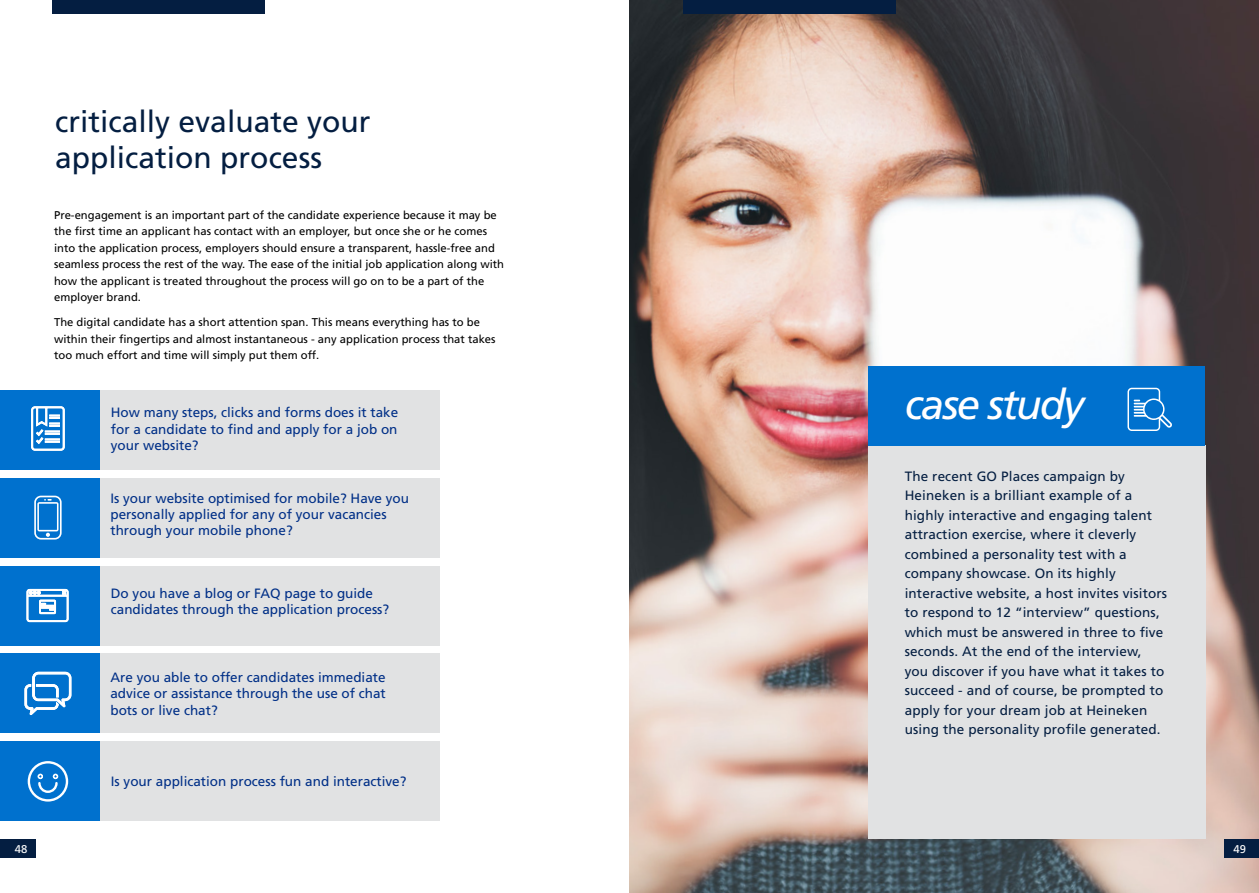
<style>
.page{position:relative;width:1259px;height:893px;background:#fff}
.page>*{position:absolute;margin:0;border:0;box-sizing:border-box;transform-origin:0 0}
.t1{font:italic 42px "Frutiger LT Std";letter-spacing:-.05em;color:#fff}
.t2{font:30px/36px "Frutiger LT Std";color:#041e41}
.t3{font:13.5px/19.5px "Frutiger LT Std";letter-spacing:.01em;color:#041e41}
.t4{font:13.5px/16.2px "Frutiger LT Std";color:#002f87;text-align:justify}
.t5{font:11.25px/16.5px "Frutiger LT Std";color:#000}
.t6{font:11.25px "Frutiger LT Std";color:#fff}
</style>
<div class="page">
<div style="left:0;top:390px;width:439px;height:79px;background:#e1e2e3"></div>
<div style="left:0;top:566px;width:439px;height:79px;background:#e1e2e3"></div>
<div style="left:0;top:654px;width:439px;height:79px;background:#e1e2e3"></div>
<div style="left:0;top:742px;width:439px;height:79px;background:#e1e2e3"></div>
<div style="left:0;top:478px;width:439px;height:79px;background:#e1e2e3"></div>
<div style="left:0;top:478px;width:99px;height:79px;background:#0071ce"></div>
<div style="left:0;top:566px;width:99px;height:79px;background:#0071ce"></div>
<div style="left:0;top:654px;width:99px;height:79px;background:#0071ce"></div>
<div style="left:0;top:742px;width:99px;height:79px;background:#0071ce"></div>
<div style="left:0;top:390px;width:99px;height:79px;background:#0071ce"></div>
<svg style="left:31px;top:406px;width:34px;height:45px"></svg>
<svg style="left:25px;top:672px;width:46px;height:43px"></svg>
<div style="left:28px;top:761px;width:40px;height:41px;border:2px solid #fff;border-radius:50%"></div>
<svg style="left:37px;top:774px;width:22px;height:19px"></svg>
<svg style="left:34px;top:496px;width:28px;height:44px"></svg>
<svg style="left:27px;top:589px;width:41px;height:33px"></svg>
<img style="left:629px;top:0;width:630px;height:893px">
<div style="left:868px;top:445px;width:337px;height:394px;background:#e1e2e3"></div>
<div style="left:867px;top:366px;width:337px;height:79px;background:#0071ce"></div>
<svg style="left:1127px;top:388px;width:45px;height:43px"></svg>
<div style="left:52px;top:0;width:213px;height:14px;background:#041e41"></div>
<div style="left:682px;top:0;width:213px;height:14px;background:#041e41"></div>
<div style="left:1225px;top:839px;width:34px;height:19px;background:#041e41"></div>
<div style="left:0;top:839px;width:36px;height:19px;background:#041e41"></div>
<h2 class="t2" style="left:55px;top:104px;width:317px">critically evaluate your application process</h2>
<p class="t5" style="left:54px;top:207px;width:451px">Pre-engagement is an important part of the candidate experience because it may be the first time an applicant has contact with an employer, but once she or he comes into the application process, employers should ensure a transparent, hassle-free and seamless process the rest of the way. The ease of the initial job application along with how the applicant is treated throughout the process will go on to be a part of the employer brand.</p>
<p class="t5" style="left:54px;top:314px;width:443px">The digital candidate has a short attention span. This means everything has to be within their fingertips and almost instantaneous - any application process that takes too much effort and time will simply put them off.</p>
<p class="t4" style="left:111px;top:405px;width:289px">How many steps, clicks and forms does it take for a candidate to find and apply for a job on your website?</p>
<p class="t4" style="left:110px;top:490px;width:300px;text-align:left">Is your website optimised for mobile? Have you personally applied for any of your vacancies through your mobile phone?</p>
<p class="t4" style="left:111px;top:585px;width:280px">Do you have a blog or FAQ page to guide candidates through the application process?</p>
<p class="t4" style="left:110px;top:669px;width:277px">Are you able to offer candidates immediate advice or assistance through the use of chat bots or live chat?</p>
<p class="t4" style="left:111px;top:773px;width:297px">Is your application process fun and interactive?</p>
<h1 class="t1" style="left:904px;top:380px;width:181px">case study</h1>
<p class="t3" style="left:904px;top:466px;width:264px">The recent GO Places campaign by Heineken is a brilliant example of a highly interactive and engaging talent attraction exercise, where it cleverly combined a personality test with a company showcase. On its highly interactive website, a host invites visitors to respond to 12 “interview” questions, which must be answered in three to five seconds. At the end of the interview, you discover if you have what it takes to succeed - and of course, be prompted to apply for your dream job at Heineken using the personality profile generated.</p>
<p class="t6" style="left:15px;top:842px;width:14px">48</p>
<p class="t6" style="left:1233px;top:842px;width:14px">49</p>
</div>
